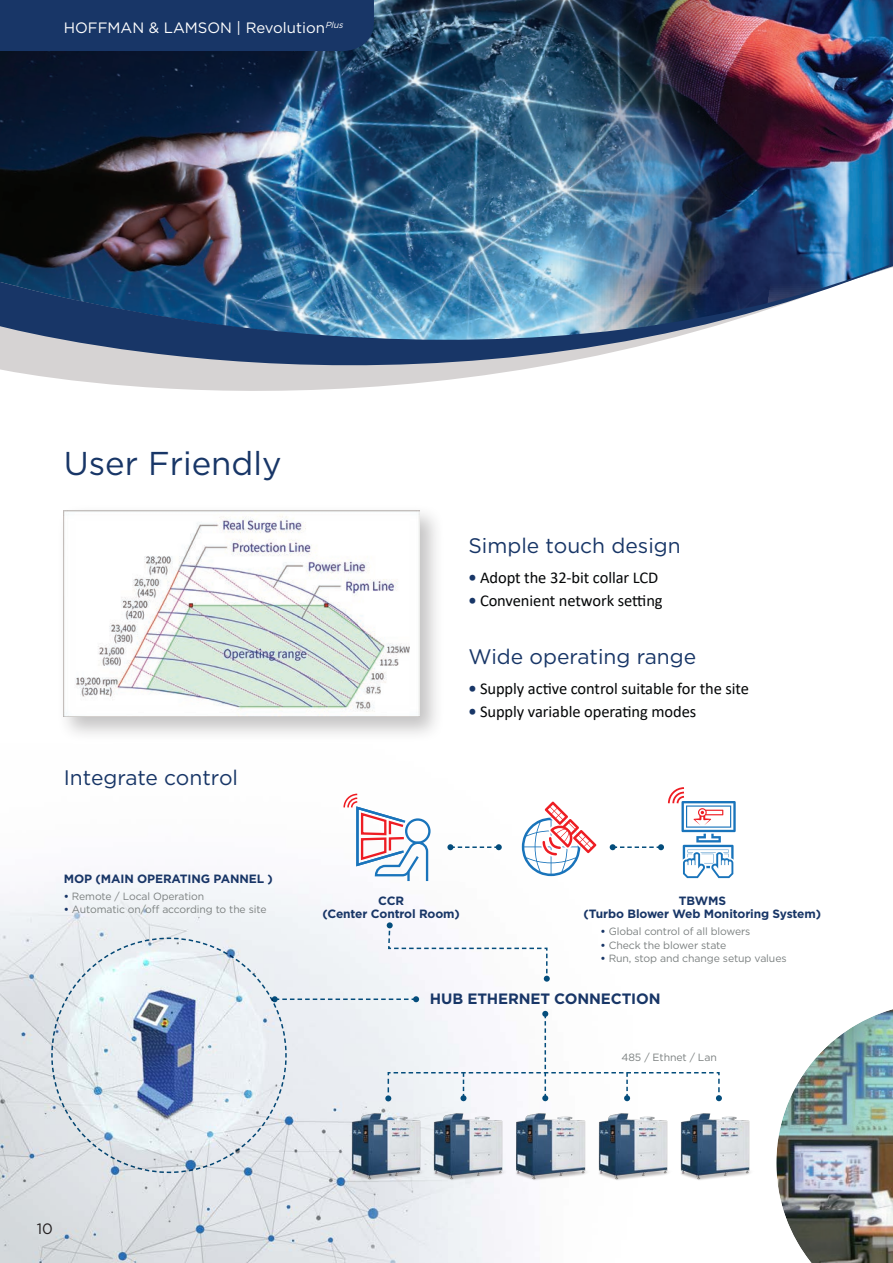
<style>
.page{position:relative;width:893px;height:1263px;background:#fff}
.page>*{position:absolute;margin:0;border:0;box-sizing:border-box;transform-origin:0 0}
.Pull_quote__white_19{font:33px "Gotham";color:#183667}
.gara_body_copy{font:21px "Gotham";color:#183667}
.gara_body_copy-2{font:16.5px "Calibri";letter-spacing:-.005em;color:#040607}
.t1{font:15px "Gotham";color:#fff}
.t2{font:700 15px "Gotham";letter-spacing:-.01em;color:#183667}
.t3{font:15px "Gotham";color:#231f20}
.t4{font:700 12px/13.5px "Gotham";letter-spacing:-.01em;color:#183667;text-align:center}
.t5{font:10.5px "Gotham";letter-spacing:-.01em;color:#7b8080}
.s1{font-weight:700;color:#183667}
</style>
<div class="page">
<img style="left:0;top:801px;width:729px;height:462px">
<img style="left:776px;top:1009px;width:117px;height:254px">
<img style="left:0;top:0;width:559px;height:101px">
<img style="left:559px;top:0;width:334px;height:101px">
<img style="left:0;top:101px;width:893px;height:290px">
<img style="left:674px;top:1103px;width:77px;height:85px">
<img style="left:592px;top:1174px;width:80px;height:14px">
<img style="left:510px;top:1174px;width:80px;height:14px">
<img style="left:427px;top:1174px;width:81px;height:14px">
<img style="left:345px;top:1174px;width:80px;height:14px">
<div style="left:57px;top:504px;width:388px;height:238px;background:#231f20;opacity:.27"></div>
<img style="left:64px;top:510px;width:355px;height:207px">
<svg style="left:522px;top:802px;width:74px;height:74px"></svg>
<svg style="left:447px;top:844px;width:55px;height:6px"></svg>
<svg style="left:610px;top:787px;width:126px;height:91px"></svg>
<div style="left:405px;top:818px;width:26px;height:26px;border:2px solid #1974bb;border-radius:50%"></div>
<svg style="left:343px;top:793px;width:86px;height:90px"></svg>
<svg style="left:50px;top:922px;width:672px;height:252px"></svg>
<svg style="left:50px;top:937px;width:237px;height:237px;background:#d1dae4"></svg>
<div style="left:0;top:0;width:374px;height:51px;background:#183667"></div>
<p class="t1" style="left:64px;top:18px;width:284px">HOFFMAN &amp; LAMSON | Revolution<sup>Plus</sup></p>
<p class="Pull_quote__white_19" style="left:64px;top:442px;width:219px">User Friendly</p>
<p class="gara_body_copy" style="left:64px;top:764px;width:176px">Integrate control</p>
<p class="t4" style="left:64px;top:872px;width:210px">MOP (MAIN OPERATING PANNEL )</p>
<p class="t5" style="left:64px;top:889px;width:142px"><span class="s1">•</span> Remote / Local Operation</p>
<p class="t5" style="left:64px;top:903px;width:204px"><span class="s1">•</span> Automatic on/off according to the site</p>
<p class="gara_body_copy" style="left:468px;top:532px;width:214px">Simple touch design</p>
<p class="gara_body_copy-2" style="left:468px;top:566px;width:191px"><span class="s1">•</span> Adopt the 32-bit collar LCD</p>
<p class="gara_body_copy-2" style="left:468px;top:589px;width:196px"><span class="s1">•</span> Convenient network setting</p>
<p class="gara_body_copy" style="left:468px;top:643px;width:229px">Wide operating range</p>
<p class="gara_body_copy-2" style="left:468px;top:677px;width:282px"><span class="s1">•</span> Supply active control suitable for the site</p>
<p class="gara_body_copy-2" style="left:468px;top:700px;width:229px"><span class="s1">•</span> Supply variable operating modes</p>
<p class="t4" style="left:323px;top:893px;width:139px">CCR<br>(Center Control Room)</p>
<p class="t4" style="left:584px;top:893px;width:239px">TBWMS<br>(Turbo Blower Web Monitoring System)</p>
<p class="t5" style="left:601px;top:925px;width:151px"><span class="s1">•</span> Global control of all blowers</p>
<p class="t5" style="left:601px;top:938px;width:127px"><span class="s1">•</span> Check the blower state</p>
<p class="t5" style="left:601px;top:952px;width:188px"><span class="s1">•</span> Run, stop and change setup values</p>
<p class="t2" style="left:430px;top:988px;width:232px">HUB ETHERNET CONNECTION</p>
<p class="t5" style="left:621px;top:1051px;width:97px">485 / Ethnet / Lan</p>
<p class="t3" style="left:37px;top:1219px;width:17px">10</p>
</div>
